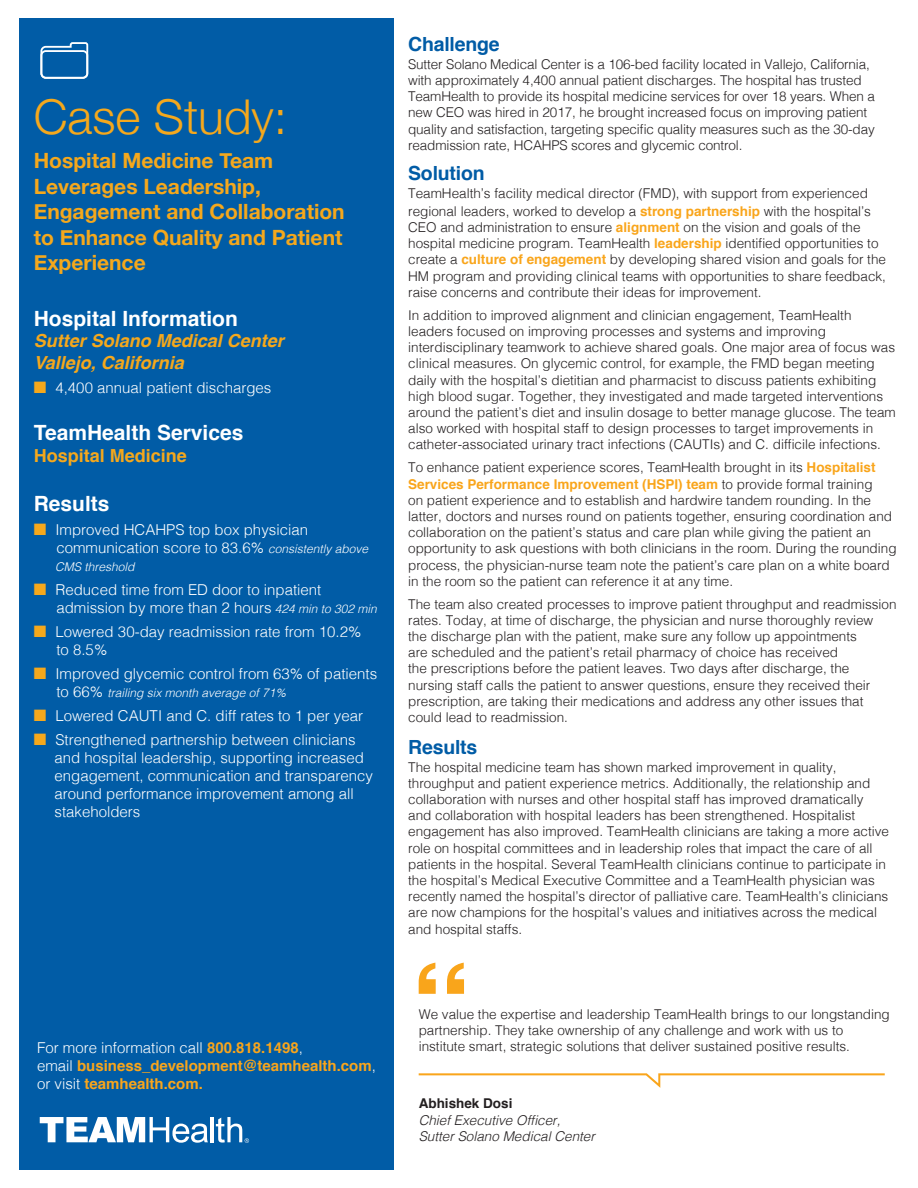
<style>
.page{position:relative;width:918px;height:1188px;background:#fff}
.page>*{position:absolute;margin:0;border:0;box-sizing:border-box;transform-origin:0 0}
.t1{font:300 48px "Helvetica Neue";color:#f5a81c}
.t2{font:700 21px/25.5px "Helvetica Neue";color:#f5a81c}
.t3{font:700 21px "Helvetica";color:#fff}
.article_text{font:700 19.5px "Helvetica";letter-spacing:-.01em;color:#015ca6}
.t4{font:italic 700 18px "Helvetica";color:#f5a81c}
.t5{font:700 18px "Helvetica";color:#f5a81c}
.article_text-2{font:300 15px/18px "Helvetica";color:#fff}
.article_text-3{font:700 15px "Helvetica";color:#f9a51b}
.article_text-4{font:300 13.5px/16.2px "Helvetica";color:#231f20}
.t6{font:italic 300 13.5px "Helvetica";color:#231f20}
.t7{font:700 13.5px "Helvetica";color:#231f20}
.t8{font:italic 300 12px "Helvetica";color:#fff}
.s1{color:#f5a81c}
.s2{font-style:italic;font-size:12px}
.s3{font-style:normal;font-size:15px}
.s4{font-weight:700;color:#f9a51b}
.s5{font-weight:300;color:#fff}
</style>
<div class="page">
<div style="left:19px;top:18px;width:374px;height:1152px;background:#015ca6"></div>
<svg style="left:40px;top:1117px;width:168px;height:26px"></svg>
<hr style="left:211px;top:1117px;width:3px;height:25px;background:#fff">
<svg style="left:216px;top:1117px;width:33px;height:26px"></svg>
<svg style="left:40px;top:42px;width:49px;height:34px"></svg>
<div style="left:40px;top:50px;width:48px;height:29px;border:2px solid #fff;border-radius:4px"></div>
<svg style="left:419px;top:963px;width:45px;height:31px"></svg>
<svg style="left:419px;top:1073px;width:466px;height:15px"></svg>
<p class="t1" style="left:34px;top:78px;width:255px">Case Study:</p>
<p class="t2" style="left:34px;top:149px;width:313px">Hospital Medicine Team<br>Leverages Leadership,<br>Engagement and Collaboration to Enhance Quality and Patient<br>Experience</p>
<p class="t3" style="left:34px;top:302px;width:206px">Hospital Information</p>
<p class="t4" style="left:34px;top:326px;width:252px">Sutter Solano Medical Center</p>
<p class="t4" style="left:34px;top:348px;width:152px">Vallejo, California</p>
<p class="article_text-2" style="left:34px;top:378px;width:239px"><span class="s1">■</span> 4,400 annual patient discharges</p>
<p class="t3" style="left:34px;top:416px;width:211px">TeamHealth Services</p>
<p class="t5" style="left:34px;top:441px;width:155px">Hospital Medicine</p>
<p class="t3" style="left:34px;top:487px;width:77px">Results</p>
<p class="article_text-2" style="left:56px;top:520px;width:313px;text-indent:-23px"><span class="s1">■</span> Improved HCAHPS top box physician communication score to 83.6% <span class="s2">consistently above</span></p>
<p class="t8" style="left:55px;top:557px;width:81px">CMS threshold</p>
<p class="article_text-2" style="left:56px;top:580px;width:322px;text-indent:-23px"><span class="s1">■</span> Reduced time from ED door to inpatient admission by more than 2 hours <span class="s2">424 min to 302 min</span></p>
<p class="article_text-2" style="left:56px;top:622px;width:306px;text-indent:-23px"><span class="s1">■</span> Lowered 30-day readmission rate from 10.2% to 8.5%</p>
<p class="article_text-2" style="left:34px;top:664px;width:345px"><span class="s1">■</span> Improved glycemic control from 63% of patients</p>
<p class="t8" style="left:56px;top:683px;width:231px"><span class="s3">to 66%</span> trailing six month average of 71%</p>
<p class="article_text-2" style="left:34px;top:706px;width:331px"><span class="s1">■</span> Lowered CAUTI and C. diff rates to 1 per year</p>
<p class="article_text-2" style="left:55px;top:730px;width:320px;text-indent:-21px"><span class="s1">■</span> Strengthened partnership between clinicians and hospital leadership, supporting increased engagement, communication and transparency around performance improvement among all stakeholders</p>
<p class="article_text-2" style="left:37px;top:1038px;width:267px">For more information call <span class="s4">800.818.1498</span>,</p>
<p class="article_text-3" style="left:37px;top:1054px;width:340px"><span class="s5">email</span> business_development@teamhealth.com<span class="s5">,</span></p>
<p class="article_text-3" style="left:37px;top:1072px;width:167px"><span class="s5">or visit</span> teamhealth.com.</p>
<p class="article_text" style="left:408px;top:28px;width:93px">Challenge</p>
<p class="article_text-4" style="left:408px;top:55px;width:468px">Sutter Solano Medical Center is a 106-bed facility located in Vallejo, California, with approximately 4,400 annual patient discharges. The hospital has trusted TeamHealth to provide its hospital medicine services for over 18 years. When a new CEO was hired in 2017, he brought increased focus on improving patient quality and satisfaction, targeting specific quality measures such as the 30-day readmission rate, HCAHPS scores and glycemic control.</p>
<p class="article_text" style="left:408px;top:157px;width:78px">Solution</p>
<p class="article_text-4" style="left:408px;top:183px;width:464px;line-height:18px">TeamHealth’s facility medical director (FMD), with support from experienced regional leaders, worked to develop a <span class="s4">strong partnership</span> with the hospital’s</p>
<p class="article_text-4" style="left:408px;top:218px;width:479px">CEO and administration to ensure <span class="s4">alignment</span> on the vision and goals of the hospital medicine program. TeamHealth <span class="s4">leadership</span> identified opportunities to create a <span class="s4">culture of engagement</span> by developing shared vision and goals for the HM program and providing clinical teams with opportunities to share feedback, raise concerns and contribute their ideas for improvement.</p>
<p class="article_text-4" style="left:408px;top:306px;width:489px">In addition to improved alignment and clinician engagement, TeamHealth leaders focused on improving processes and systems and improving interdisciplinary teamwork to achieve shared goals. One major area of focus was clinical measures. On glycemic control, for example, the FMD began meeting daily with the hospital’s dietitian and pharmacist to discuss patients exhibiting high blood sugar. Together, they investigated and made targeted interventions around the patient’s diet and insulin dosage to better manage glucose. The team also worked with hospital staff to design processes to target improvements in catheter-associated urinary tract infections (CAUTIs) and C. difficile infections.</p>
<p class="article_text-4" style="left:408px;top:458px;width:490px">To enhance patient experience scores, TeamHealth brought in its <span class="s4">Hospitalist Services Performance Improvement (HSPI) team</span> to provide formal training<br>on patient experience and to establish and hardwire tandem rounding. In the latter, doctors and nurses round on patients together, ensuring coordination and collaboration on the patient’s status and care plan while giving the patient an opportunity to ask questions with both clinicians in the room. During the rounding process, the physician-nurse team note the patient’s care plan on a white board in the room so the patient can reference it at any time.</p>
<p class="article_text-4" style="left:408px;top:595px;width:490px">The team also created processes to improve patient throughput and readmission rates. Today, at time of discharge, the physician and nurse thoroughly review<br>the discharge plan with the patient, make sure any follow up appointments<br>are scheduled and the patient’s retail pharmacy of choice has received<br>the prescriptions before the patient leaves. Two days after discharge, the nursing staff calls the patient to answer questions, ensure they received their prescription, are taking their medications and address any other issues that could lead to readmission.</p>
<p class="article_text" style="left:408px;top:731px;width:71px">Results</p>
<p class="article_text-4" style="left:408px;top:758px;width:482px">The hospital medicine team has shown marked improvement in quality, throughput and patient experience metrics. Additionally, the relationship and collaboration with nurses and other hospital staff has improved dramatically and collaboration with hospital leaders has been strengthened. Hospitalist engagement has also improved. TeamHealth clinicians are taking a more active role on hospital committees and in leadership roles that impact the care of all patients in the hospital. Several TeamHealth clinicians continue to participate in the hospital’s Medical Executive Committee and a TeamHealth physician was recently named the hospital’s director of palliative care. TeamHealth’s clinicians are now champions for the hospital’s values and initiatives across the medical and hospital staffs.</p>
<p class="article_text-4" style="left:419px;top:1005px;width:473px">We value the expertise and leadership TeamHealth brings to our longstanding partnership. They take ownership of any challenge and work with us to institute smart, strategic solutions that deliver sustained positive results.</p>
<p class="t7" style="left:419px;top:1093px;width:95px">Abhishek Dosi</p>
<p class="t6" style="left:419px;top:1108px;width:143px">Chief Executive Officer,</p>
<p class="t6" style="left:419px;top:1125px;width:178px">Sutter Solano Medical Center</p>
</div>
